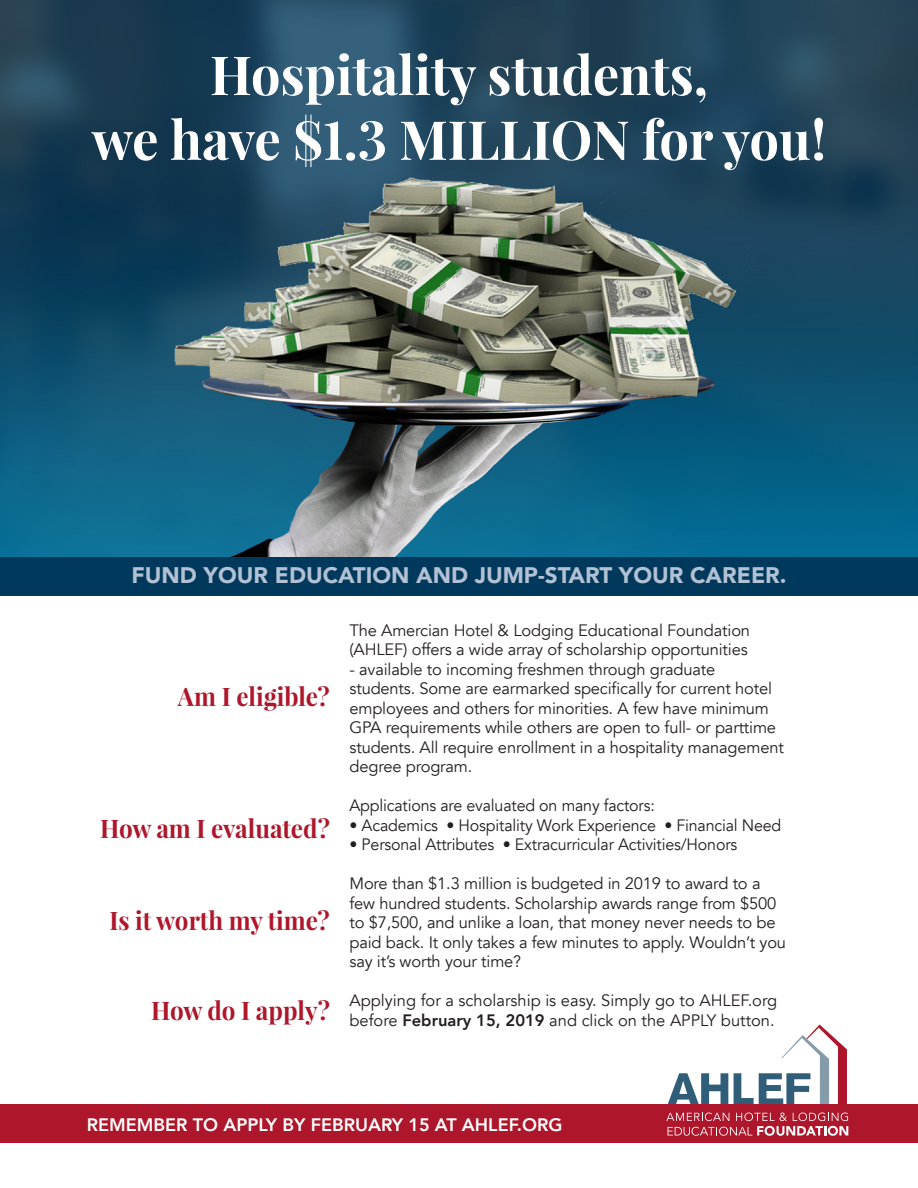
<style>
.page{position:relative;width:918px;height:1188px;background:#fff}
.page>*{position:absolute;margin:0;border:0;box-sizing:border-box;transform-origin:0 0}
.t1{font:700 54px "Playfair Display";color:#fff}
.t2{font:700 25.5px "Playfair Display";color:#ae172b;scale:.95 1}
.t3{font:900 22.5px "Avenir";color:#b2c1d3}
.t4{font:800 18px "Avenir";color:#fff}
.t5{font:16.5px/19.5px "Avenir";letter-spacing:-.01em;color:#231f20}
.s1{font-weight:800}
</style>
<div class="page">
<img style="left:0;top:0;width:918px;height:557px">
<div style="left:0;top:557px;width:918px;height:39px;background:#00395c"></div>
<svg style="left:668px;top:1073px;width:60px;height:31px"></svg>
<svg style="left:734px;top:1024px;width:113px;height:80px"></svg>
<div style="left:0;top:1104px;width:918px;height:39px;background:#ae172b"></div>
<svg style="left:666px;top:1113px;width:182px;height:23px"></svg>
<p class="t1" style="left:210px;top:41px;width:499px">Hospitality students,</p>
<p class="t1" style="left:92px;top:106px;width:736px">we have $1.3 MILLION for you!</p>
<p class="t3" style="left:132px;top:556px;width:656px">FUND YOUR EDUCATION AND JUMP-START YOUR CAREER.</p>
<p class="t2" style="left:178px;top:680px;width:162px">Am I eligible?</p>
<p class="t2" style="left:100px;top:812px;width:244px">How am I evaluated?</p>
<p class="t2" style="left:110px;top:905px;width:234px">Is it worth my time?</p>
<p class="t2" style="left:151px;top:995px;width:190px">How do I apply?</p>
<p class="t5" style="left:350px;top:621px;width:402px">The Amercian Hotel &amp; Lodging Educational Foundation (AHLEF) offers a wide array of scholarship opportunities</p>
<p class="t5" style="left:350px;top:660px;width:436px">- available to incoming freshmen through graduate students. Some are earmarked specifically for current hotel employees and others for minorities. A few have minimum GPA requirements while others are open to full- or parttime students. All require enrollment in a hospitality management degree program.</p>
<p class="t5" style="left:350px;top:796px;width:307px">Applications are evaluated on many factors:</p>
<p class="t5" style="left:350px;top:816px;width:433px">• Academics • Hospitality Work Experience • Financial Need</p>
<p class="t5" style="left:350px;top:835px;width:389px">• Personal Attributes • Extracurricular Activities/Honors</p>
<p class="t5" style="left:350px;top:874px;width:438px">More than $1.3 million is budgeted in 2019 to award to a few hundred students. Scholarship awards range from $500 to $7,500, and unlike a loan, that money never needs to be paid back. It only takes a few minutes to apply. Wouldn’t you say it’s worth your time?</p>
<p class="t5" style="left:350px;top:991px;width:429px">Applying for a scholarship is easy. Simply go to AHLEF.org before <span class="s1">February 15, 2019</span> and click on the APPLY button.</p>
<p class="t4" style="left:87px;top:1110px;width:477px">REMEMBER TO APPLY BY FEBRUARY 15 AT AHLEF.ORG</p>
</div>
